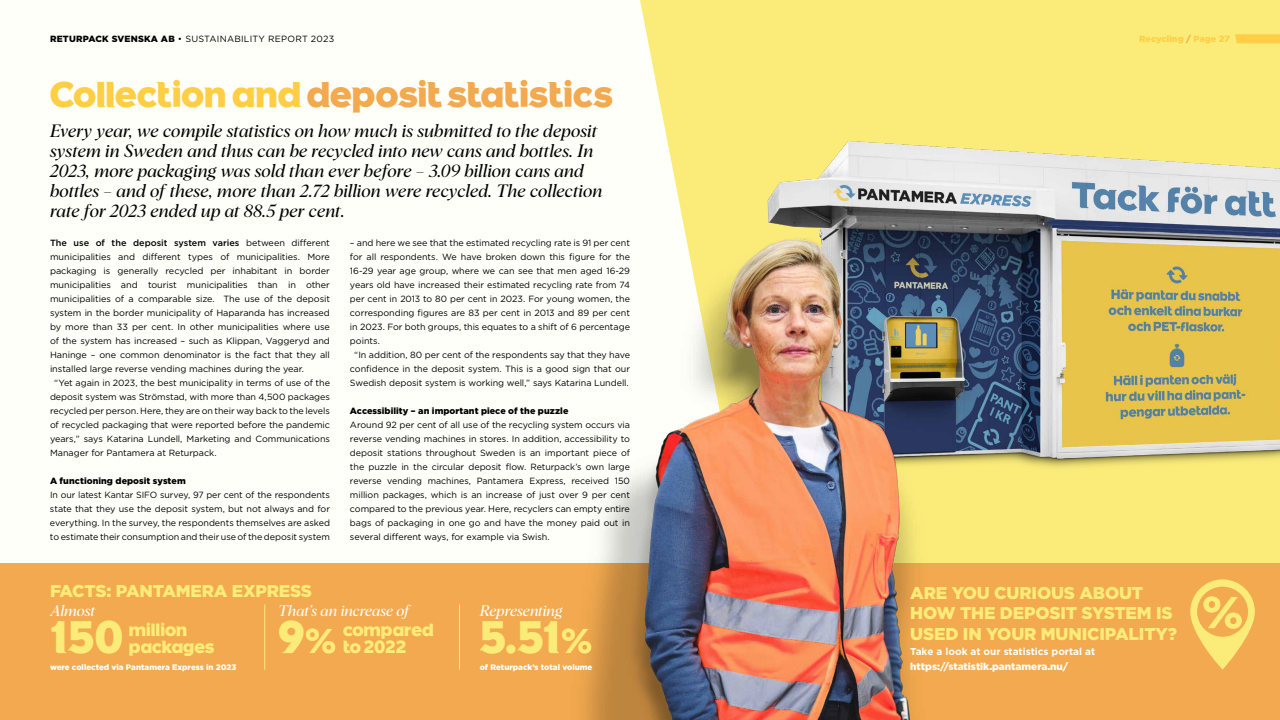
<style>
.page{position:relative;width:1280px;height:720px;background:#fffffa}
.page>*{position:absolute;margin:0;border:0;box-sizing:border-box;transform-origin:0 0}
.t1{font:900 45px "Pantamera";color:#fbec7a}
.t2{font:900 35.5px "Pantamera";color:#f2a94f}
.t3{font:italic 17.5px/20px "Albra";letter-spacing:.01em;color:#000}
.t4{font:900 17.5px/17.5px "Pantamera";color:#fbec7a}
.t5{font:900 17.15px/20.6px "Gotham";letter-spacing:-.01em;color:#fbec7a}
.t6{font:italic 15px "Albra";color:#fffffa}
.t7{font:700 10px "Gotham";color:#fffffa}
.t8{font:900 10px "Gotham";color:#fffffa}
.t9{font:9px/14px "Gotham";letter-spacing:-.005em;color:#000;text-align:justify}
.t10{font:900 9px "Gotham";letter-spacing:.005em;color:#000}
.t11{font:500 9px "Gotham";letter-spacing:-.005em;color:#000}
.t12{font:9px "Gotham";letter-spacing:.025em;color:#000}
.t13{font:900 9px "Gotham";color:#ffce44}
.t14{font:900 8px "Gotham";color:#fffffa}
.s1{font-weight:900}
.s2{color:#ffce44}
.s3{font-weight:400}
.s4{font-size:35px}
.s5{color:#f2a94f}
</style>
<div class="page">
<div style="left:640px;top:0;width:640px;height:78px;background:#fbec7a"></div>
<div style="left:0;top:563px;width:1280px;height:157px;background:#f2a94f"></div>
<img style="left:1058px;top:78px;width:222px;height:524px">
<img style="left:584px;top:64px;width:474px;height:656px">
<svg style="left:1190px;top:579px;width:65px;height:91px;fill:#fbec7a"></svg>
<div style="left:1197px;top:587px;width:51px;height:50px;background:#f2a94f;border-radius:50%"></div>
<svg style="left:1203px;top:596px;width:39px;height:33px"></svg>
<svg style="left:1235px;top:34px;width:45px;height:9px"></svg>
<hr style="left:264px;top:604px;width:1px;height:66px;background:#fbec7a">
<hr style="left:459px;top:604px;width:1px;height:66px;background:#fbec7a">
<p class="t12" style="left:50px;top:33px;width:286px"><span class="s1">RETURPACK SVENSKA AB</span> • SUSTAINABILITY REPORT 2023</p>
<h2 class="t2" style="left:50px;top:73px;width:565px"><span class="s2">Collection and</span> deposit statistics</h2>
<p class="t3" style="left:50px;top:120px;width:554px">Every year, we compile statistics on how much is submitted to the deposit system in Sweden and thus can be recycled into new cans and bottles. In 2023, more packaging was sold than ever before – 3.09 billion cans and bottles – and of these, more than 2.72 billion were recycled. The collection rate for 2023 ended up at 88.5 per cent.</p>
<p class="t11" style="left:50px;top:237px;width:281px">The use of the deposit system varies <span class="s3">between different</span></p>
<p class="t9" style="left:50px;top:249px;width:282px">municipalities and different types of municipalities. More</p>
<p class="t9" style="left:50px;top:263px;width:281px">packaging is generally recycled per inhabitant in border</p>
<p class="t9" style="left:50px;top:277px;width:281px">municipalities and tourist municipalities than in other</p>
<p class="t9" style="left:50px;top:291px;width:282px">municipalities of a comparable size. The use of the deposit</p>
<p class="t9" style="left:50px;top:305px;width:281px">system in the border municipality of Haparanda has increased</p>
<p class="t9" style="left:50px;top:319px;width:282px">by more than 33 per cent. In other municipalities where use</p>
<p class="t9" style="left:50px;top:333px;width:282px">of the system has increased – such as Klippan, Vaggeryd and</p>
<p class="t9" style="left:50px;top:347px;width:281px">Haninge – one common denominator is the fact that they all</p>
<p class="t9" style="left:50px;top:361px;width:256px">installed large reverse vending machines during the year.</p>
<p class="t9" style="left:54px;top:375px;width:277px">“Yet again in 2023, the best municipality in terms of use of the</p>
<p class="t9" style="left:50px;top:389px;width:282px">deposit system was Strömstad, with more than 4,500 packages</p>
<p class="t9" style="left:50px;top:403px;width:282px">recycled per person. Here, they are on their way back to the levels</p>
<p class="t9" style="left:50px;top:417px;width:281px">of recycled packaging that were reported before the pandemic</p>
<p class="t9" style="left:50px;top:431px;width:282px">years,” says Katarina Lundell, Marketing and Communications</p>
<p class="t9" style="left:50px;top:445px;width:168px">Manager for Pantamera at Returpack.</p>
<p class="t10" style="left:50px;top:474px;width:137px">A functioning deposit system</p>
<p class="t9" style="left:50px;top:487px;width:282px">In our latest Kantar SIFO survey, 97 per cent of the respondents state that they use the deposit system, but not always and for everything. In the survey, the respondents themselves are asked to estimate their consumption and their use of the deposit system</p>
<p class="t9" style="left:350px;top:235px;width:282px">– and here we see that the estimated recycling rate is 91 per cent</p>
<p class="t9" style="left:350px;top:249px;width:282px">for all respondents. We have broken down this figure for the</p>
<p class="t9" style="left:350px;top:263px;width:281px">16-29 year age group, where we can see that men aged 16-29</p>
<p class="t9" style="left:350px;top:277px;width:281px">years old have increased their estimated recycling rate from 74</p>
<p class="t9" style="left:350px;top:291px;width:282px">per cent in 2013 to 80 per cent in 2023. For young women, the</p>
<p class="t9" style="left:350px;top:305px;width:282px">corresponding figures are 83 per cent in 2013 and 89 per cent</p>
<p class="t9" style="left:350px;top:319px;width:282px">in 2023. For both groups, this equates to a shift of 6 percentage</p>
<p class="t9" style="left:350px;top:333px;width:31px">points.</p>
<p class="t9" style="left:354px;top:347px;width:277px">“In addition, 80 per cent of the respondents say that they have</p>
<p class="t9" style="left:350px;top:361px;width:282px">confidence in the deposit system. This is a good sign that our</p>
<p class="t9" style="left:350px;top:375px;width:280px">Swedish deposit system is working well,” says Katarina Lundell.</p>
<p class="t10" style="left:350px;top:404px;width:220px">Accessibility – an important piece of the puzzle</p>
<p class="t9" style="left:350px;top:417px;width:282px">Around 92 per cent of all use of the recycling system occurs via reverse vending machines in stores. In addition, accessibility to deposit stations throughout Sweden is an important piece of the puzzle in the circular deposit flow. Returpack’s own large reverse vending machines, Pantamera Express, received 150 million packages, which is an increase of just over 9 per cent compared to the previous year. Here, recyclers can empty entire bags of packaging in one go and have the money paid out in several different ways, for example via Swish.</p>
<h3 class="t5" style="left:50px;top:581px;width:264px">FACTS: PANTAMERA EXPRESS</h3>
<h3 class="t6" style="left:50px;top:600px;width:47px">Almost</h3>
<h1 class="t1" style="left:50px;top:610px;width:75px">150</h1>
<h3 class="t4" style="left:129px;top:621px;width:87px">million packages</h3>
<p class="t14" style="left:50px;top:662px;width:188px">were collected via Pantamera Express in 2023</p>
<h3 class="t6" style="left:278px;top:600px;width:133px">That’s an increase of</h3>
<h1 class="t1" style="left:278px;top:610px;width:60px">9<span class="s4">%</span></h1>
<h3 class="t4" style="left:343px;top:621px;width:92px">compared to 2022</h3>
<h1 class="t1" style="left:480px;top:610px;width:114px">5.51<span class="s4">%</span></h1>
<h3 class="t6" style="left:480px;top:600px;width:84px">Representing</h3>
<p class="t14" style="left:480px;top:662px;width:114px">of Returpack’s total volume</p>
<p class="t13" style="left:1139px;top:32px;width:92px">Recycling <span class="s5">/</span> Page 27</p>
<h3 class="t5" style="left:910px;top:582px;width:268px">ARE YOU CURIOUS ABOUT<br>HOW THE DEPOSIT SYSTEM IS<br>USED IN YOUR MUNICIPALITY?</h3>
<p class="t7" style="left:910px;top:644px;width:186px">Take a look at our statistics portal at</p>
<p class="t8" style="left:910px;top:659px;width:159px">https://statistik.pantamera.nu/</p>
</div>
